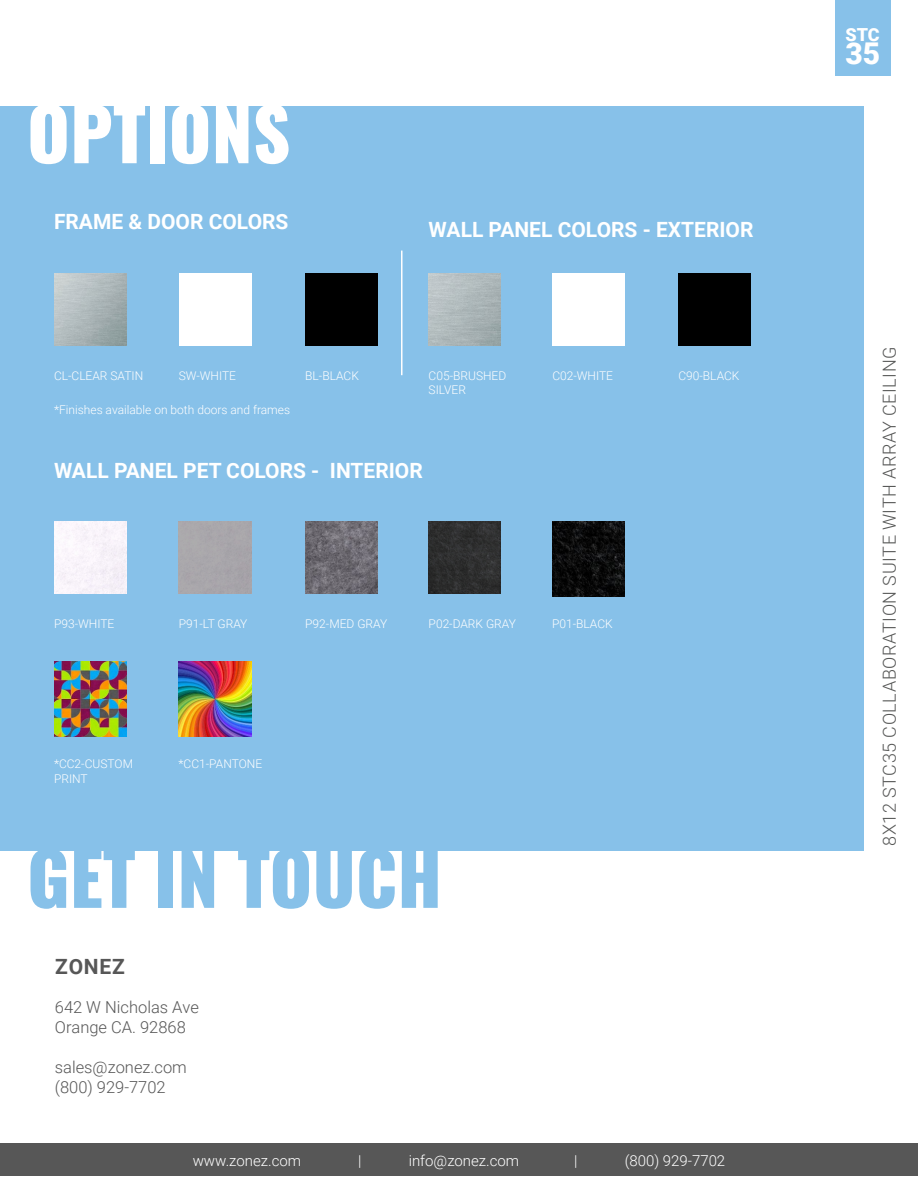
<style>
.page{position:relative;width:918px;height:1188px;background:#fff}
.page>*{position:absolute;margin:0;border:0;box-sizing:border-box;transform-origin:0 0}
.t1{font:800 72px "Oswald";color:#87c1e9}
.t2{font:800 72px "Oswald";color:#fff}
.t3{font:900 30px "Roboto";color:#fff}
.t4{font:700 21px "Roboto";color:#fff}
.t5{font:700 21px "Roboto";letter-spacing:.035em;color:#575757}
.t6{font:300 18px "Roboto";letter-spacing:.035em;color:#575857}
.t7{font:900 18px "Roboto";color:#fff}
.t8{font:300 16.5px/19.8px "Roboto";color:#575757}
.t9{font:300 15px "Roboto";color:#fff}
.t10{font:300 12px/14.4px "Roboto";color:#fff}
</style>
<div class="page">
<div style="left:0;top:1144px;width:918px;height:32px;background:#575757"></div>
<div style="left:0;top:106px;width:864px;height:744px;background:#87c1e9"></div>
<div style="left:54px;top:521px;width:72px;height:73px;background:#f9f4fa"></div>
<div style="left:179px;top:521px;width:72px;height:73px;background:#a9a6ab"></div>
<img style="left:305px;top:521px;width:73px;height:73px">
<img style="left:429px;top:521px;width:72px;height:73px">
<img style="left:552px;top:521px;width:72px;height:75px">
<img style="left:54px;top:662px;width:72px;height:75px">
<img style="left:179px;top:662px;width:72px;height:75px">
<img style="left:54px;top:273px;width:72px;height:72px">
<div style="left:179px;top:273px;width:72px;height:72px;background:#fff"></div>
<div style="left:305px;top:273px;width:73px;height:72px;background:#000"></div>
<div style="left:835px;top:0;width:55px;height:75px;background:#87c1e9"></div>
<hr style="left:401px;top:251px;width:2px;height:124px;background:#fff">
<div style="left:552px;top:273px;width:72px;height:72px;background:#fff"></div>
<img style="left:429px;top:273px;width:72px;height:72px">
<div style="left:678px;top:273px;width:73px;height:72px;background:#000"></div>
<h1 class="t2" style="left:27px;top:96px;width:265px">OPTIONS</h1>
<h3 class="t4" style="left:54px;top:207px;width:236px">FRAME &amp; DOOR COLORS</h3>
<p class="t10" style="left:54px;top:368px;width:91px">CL-CLEAR SATIN</p>
<p class="t10" style="left:179px;top:368px;width:59px">SW-WHITE</p>
<p class="t10" style="left:305px;top:368px;width:55px">BL-BLACK</p>
<p class="t10" style="left:54px;top:402px;width:238px">*Finishes available on both doors and frames</p>
<h3 class="t4" style="left:429px;top:215px;width:326px">WALL PANEL COLORS - EXTERIOR</h3>
<p class="t10" style="left:429px;top:368px;width:79px">C05-BRUSHED<br>SILVER</p>
<p class="t10" style="left:552px;top:368px;width:62px">C02-WHITE</p>
<p class="t10" style="left:678px;top:368px;width:63px">C90-BLACK</p>
<h3 class="t4" style="left:54px;top:455px;width:370px">WALL PANEL PET COLORS - INTERIOR</h3>
<p class="t10" style="left:54px;top:616px;width:62px">P93-WHITE</p>
<p class="t10" style="left:179px;top:616px;width:70px">P91-LT GRAY</p>
<p class="t10" style="left:305px;top:616px;width:84px">P92-MED GRAY</p>
<p class="t10" style="left:429px;top:616px;width:89px">P02-DARK GRAY</p>
<p class="t10" style="left:552px;top:616px;width:62px">P01-BLACK</p>
<p class="t10" style="left:54px;top:756px;width:81px">*CC2-CUSTOM<br>PRINT</p>
<p class="t10" style="left:179px;top:756px;width:85px">*CC1-PANTONE</p>
<h1 class="t1" style="left:27px;top:841px;width:417px">GET IN TOUCH</h1>
<h3 class="t5" style="left:55px;top:952px;width:71px">ZONEZ</h3>
<h3 class="t8" style="left:55px;top:997px;width:146px">642 W Nicholas Ave<br>Orange CA. 92868</h3>
<h3 class="t8" style="left:55px;top:1056px;width:133px">sales@zonez.com (800) 929-7702</h3>
<p class="t9" style="left:193px;top:1150px;width:110px">www.zonez.com</p>
<p class="t9" style="left:358px;top:1150px;width:5px">|</p>
<p class="t9" style="left:409px;top:1150px;width:112px">info@zonez.com</p>
<p class="t9" style="left:574px;top:1150px;width:5px">|</p>
<p class="t9" style="left:625px;top:1150px;width:102px">(800) 929-7702</p>
<h3 class="t7" style="left:845px;top:22px;width:36px">STC</h3>
<h2 class="t3" style="left:845px;top:32px;width:36px">35</h2>
<h3 class="t6" style="left:877px;top:846px;width:501px;rotate:-90deg">8X12 STC35 COLLABORATION SUITE WITH ARRAY CEILING</h3>
</div>
